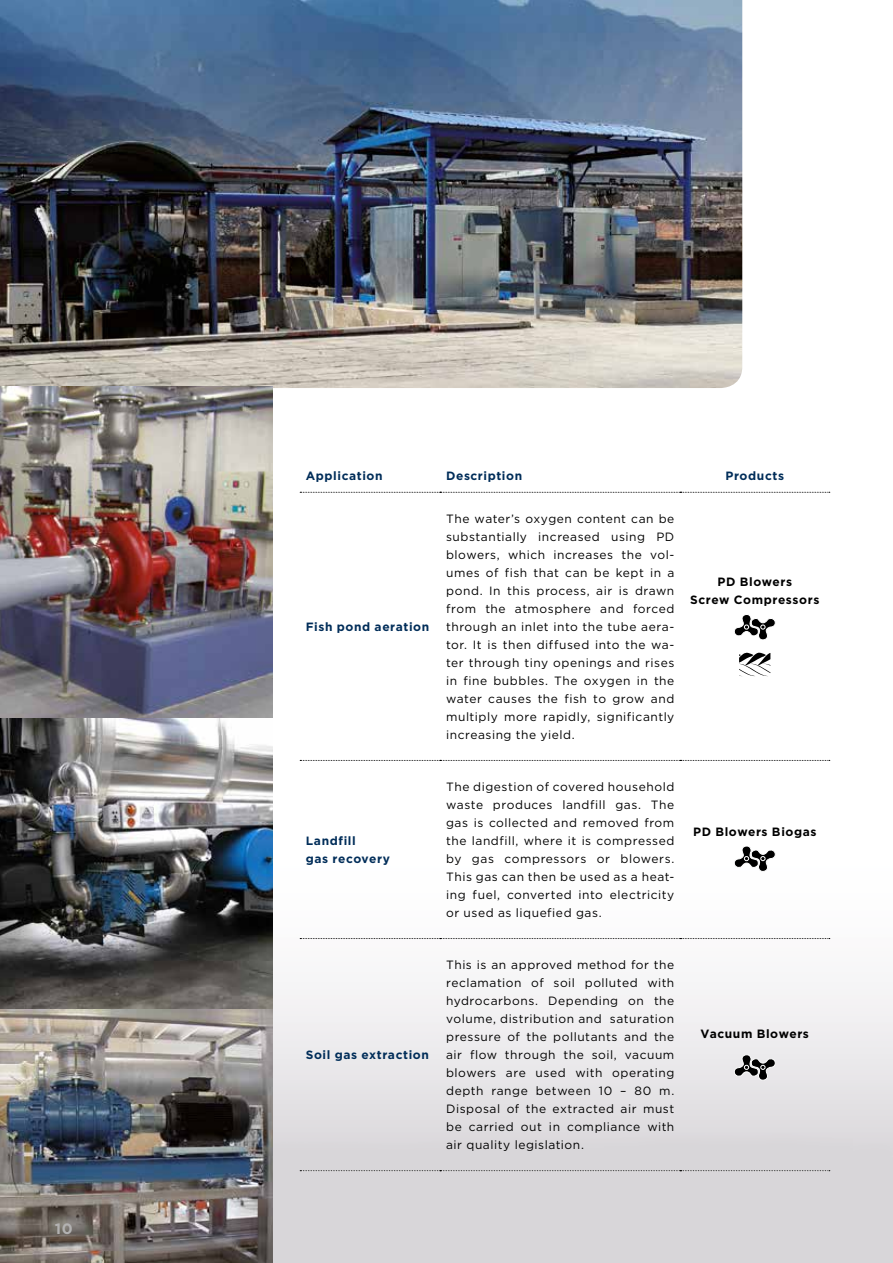
<style>
.page{position:relative;width:893px;height:1263px;background:#fff}
.page>*{position:absolute;margin:0;border:0;box-sizing:border-box;transform-origin:0 0}
.t1{font:700 15px "Gotham";color:#b3b2b2}
.t2{font:12px/18px "Gotham";letter-spacing:.045em;color:#000;text-align:justify}
.t3{font:700 12px/18px "Gotham";letter-spacing:.05em;color:#002d59}
.t4{font:700 12px/18px "Gotham";letter-spacing:.05em;color:#000;text-align:center}
</style>
<div class="page">
<img style="left:272px;top:809px;width:621px;height:454px">
<img style="left:0;top:0;width:742px;height:388px">
<img style="left:0;top:387px;width:272px;height:622px">
<img style="left:0;top:1009px;width:272px;height:254px">
<svg style="left:300px;top:492px;width:530px;height:1px"></svg>
<svg style="left:300px;top:760px;width:530px;height:1px"></svg>
<svg style="left:300px;top:1170px;width:530px;height:1px"></svg>
<svg style="left:300px;top:938px;width:530px;height:1px"></svg>
<svg style="left:734px;top:614px;width:42px;height:62px"></svg>
<svg style="left:734px;top:816px;width:42px;height:86px"></svg>
<svg style="left:734px;top:1024px;width:42px;height:86px;background:#cfced0"></svg>
<p class="t1" style="left:55px;top:1218px;width:19px">10</p>
<p class="t3" style="left:306px;top:466px;width:78px">Application</p>
<p class="t3" style="left:446px;top:466px;width:78px">Description</p>
<p class="t3" style="left:725px;top:466px;width:60px">Products</p>
<p class="t3" style="left:306px;top:618px;width:125px">Fish pond aeration</p>
<p class="t3" style="left:306px;top:832px;width:86px">Landfill<br>gas recovery</p>
<p class="t3" style="left:306px;top:1046px;width:125px">Soil gas extraction</p>
<p class="t2" style="left:446px;top:510px;width:230px">The water’s oxygen content can be substantially increased using PD blowers, which increases the vol&shy;umes of fish that can be kept in a pond. In this process, air is drawn from the atmosphere and forced through an inlet into the tube aera&shy;tor. It is then diffused into the wa&shy;ter through tiny openings and rises in fine bubbles. The oxygen in the water causes the fish to grow and multiply more rapidly, significantly increasing the yield.</p>
<p class="t2" style="left:446px;top:778px;width:230px">The digestion of covered household waste produces landfill gas. The gas is collected and removed from the landfill, where it is compressed by gas compressors or blowers.<br>This gas can then be used as a heat&shy;ing fuel, converted into electricity or used as liquefied gas.</p>
<p class="t2" style="left:446px;top:956px;width:230px">This is an approved method for the reclamation of soil polluted with hydrocarbons. Depending on the volume, distribution and saturation pressure of the pollutants and the air flow through the soil, vacuum blowers are used with operating depth range between 10 – 80 m.<br>Disposal of the extracted air must be carried out in compliance with air quality legislation.</p>
<p class="t4" style="left:690px;top:573px;width:131px">PD Blowers<br>Screw Compressors</p>
<p class="t4" style="left:693px;top:822px;width:125px">PD Blowers Biogas</p>
<p class="t4" style="left:701px;top:1025px;width:110px">Vacuum Blowers</p>
</div>
